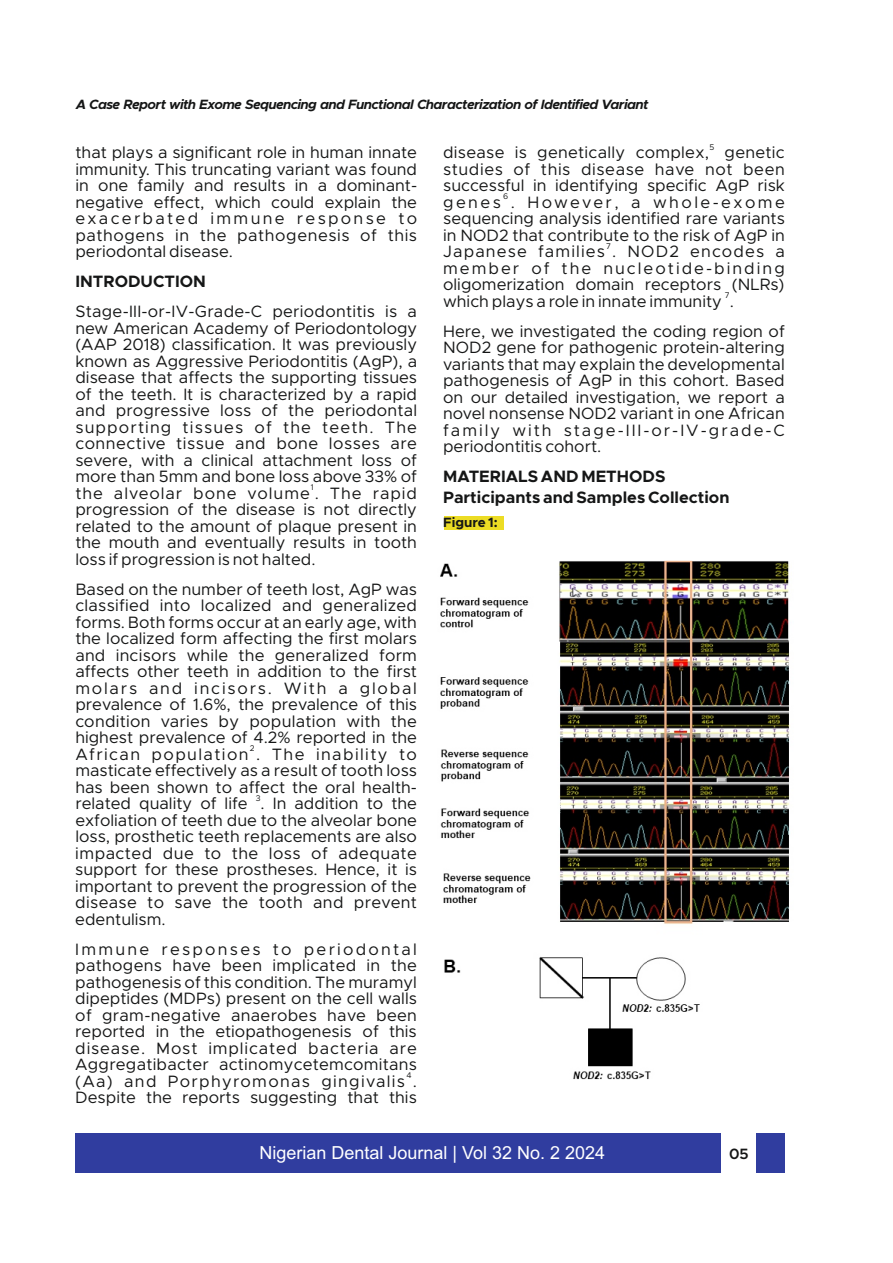
<style>
.page{position:relative;width:893px;height:1263px;background:#fff}
.page>*{position:absolute;margin:0;border:0;box-sizing:border-box;transform-origin:0 0}
.t1{font:18px "Arial";color:#fff}
.t2{font:16.5px/16.5px "Metropolis";color:#151616;text-align:justify}
.t3{font:700 16.5px/21px "Metropolis";color:#151616}
.t4{font:600 15px "Metropolis";color:#151616}
.t5{font:italic 700 13.5px "Metropolis";letter-spacing:-.045em;color:#151616}
.t6{font:700 13.5px "Metropolis";color:#151616}
.t7{font:8.25px "Metropolis";color:#151616}
</style>
<div class="page">
<div style="left:75px;top:1134px;width:710px;height:39px;background:#303d9f"></div>
<div style="left:721px;top:1134px;width:35px;height:39px;background:#fff"></div>
<div style="left:444px;top:516px;width:59px;height:14px;background:#ecdc24"></div>
<img style="left:440px;top:561px;width:350px;height:519px">
<p class="t5" style="left:76px;top:98px;width:574px">A Case Report with Exome Sequencing and Functional Characterization of Identified Variant</p>
<p class="t2" style="left:75px;top:145px;width:343px">that plays a significant role in human innate immunity. This truncating variant was found in one family and results in a dominant&shy;negative effect, which could explain the exacerbated immune response to pathogens in the pathogenesis of this periodontal disease.</p>
<p class="t3" style="left:75px;top:272px;width:132px">INTRODUCTION</p>
<p class="t2" style="left:75px;top:304px;width:343px">Stage-III-or-IV-Grade-C periodontitis is a new American Academy of Periodontology (AAP 2018) classification. It was previously known as Aggressive Periodontitis (AgP), a disease that affects the supporting tissues of the teeth. It is characterized by a rapid and progressive loss of the periodontal supporting tissues of the teeth. The connective tissue and bone losses are severe, with a clinical attachment loss of more than 5mm and bone loss above 33% of</p>
<p class="t7" style="left:311px;top:484px;width:4px">1</p>
<p class="t2" style="left:75px;top:485px;width:343px">the alveolar bone volume . The rapid progression of the disease is not directly related to the amount of plaque present in the mouth and eventually results in tooth loss if progression is not halted.</p>
<p class="t2" style="left:75px;top:581px;width:343px">Based on the number of teeth lost, AgP was classified into localized and generalized forms. Both forms occur at an early age, with the localized form affecting the first molars and incisors while the generalized form affects other teeth in addition to the first molars and incisors. With a global prevalence of 1.6%, the prevalence of this condition varies by population with the highest prevalence of 4.2% reported in the</p>
<p class="t7" style="left:250px;top:745px;width:6px">2</p>
<p class="t2" style="left:75px;top:746px;width:343px">African population . The inability to masticate effectively as a result of tooth loss has been shown to affect the oral health-</p>
<p class="t7" style="left:256px;top:794px;width:6px">3</p>
<p class="t2" style="left:75px;top:796px;width:343px">related quality of life . In addition to the exfoliation of teeth due to the alveolar bone loss, prosthetic teeth replacements are also impacted due to the loss of adequate support for these prostheses. Hence, it is important to prevent the progression of the disease to save the tooth and prevent edentulism.</p>
<p class="t2" style="left:75px;top:941px;width:343px">Immune responses to periodontal pathogens have been implicated in the pathogenesis of this condition. The muramyl dipeptides (MDPs) present on the cell walls of gram-negative anaerobes have been reported in the etiopathogenesis of this disease. Most implicated bacteria are Aggregatibacter actinomycetemcomitans</p>
<p class="t7" style="left:406px;top:1072px;width:7px">4</p>
<p class="t2" style="left:75px;top:1073px;width:343px">(Aa) and Porphyromonas gingivalis .<br>Despite the reports suggesting that this</p>
<p class="t7" style="left:709px;top:143px;width:6px">5</p>
<p class="t2" style="left:443px;top:145px;width:343px">disease is genetically complex, genetic studies of this disease have not been successful in identifying specific AgP risk</p>
<p class="t7" style="left:503px;top:193px;width:7px">6</p>
<p class="t2" style="left:443px;top:194px;width:343px">genes . However, a whole-exome sequencing analysis identified rare variants in NOD2 that contribute to the risk of AgP in</p>
<p class="t7" style="left:606px;top:242px;width:6px">7</p>
<p class="t2" style="left:443px;top:244px;width:343px">Japanese families . NOD2 encodes a member of the nucleotide-binding oligomerization domain receptors (NLRs)</p>
<p class="t7" style="left:725px;top:292px;width:6px">7</p>
<p class="t2" style="left:443px;top:287px;width:343px;line-height:30px">which plays a role in innate immunity .<br>Here, we investigated the coding region of</p>
<p class="t2" style="left:443px;top:340px;width:343px">NOD2 gene for pathogenic protein-altering variants that may explain the developmental pathogenesis of AgP in this cohort. Based on our detailed investigation, we report a novel nonsense NOD2 variant in one African family with stage-III-or-IV-grade-C periodontitis cohort.</p>
<p class="t3" style="left:443px;top:467px;width:288px">MATERIALS AND METHODS<br>Participants and Samples Collection</p>
<p class="t6" style="left:443px;top:516px;width:56px">Figure 1:</p>
<p class="t1" style="left:259px;top:1145px;width:347px">Nigerian Dental Journal | Vol 32 No. 2 2024</p>
<p class="t4" style="left:729px;top:1147px;width:21px">05</p>
</div>
